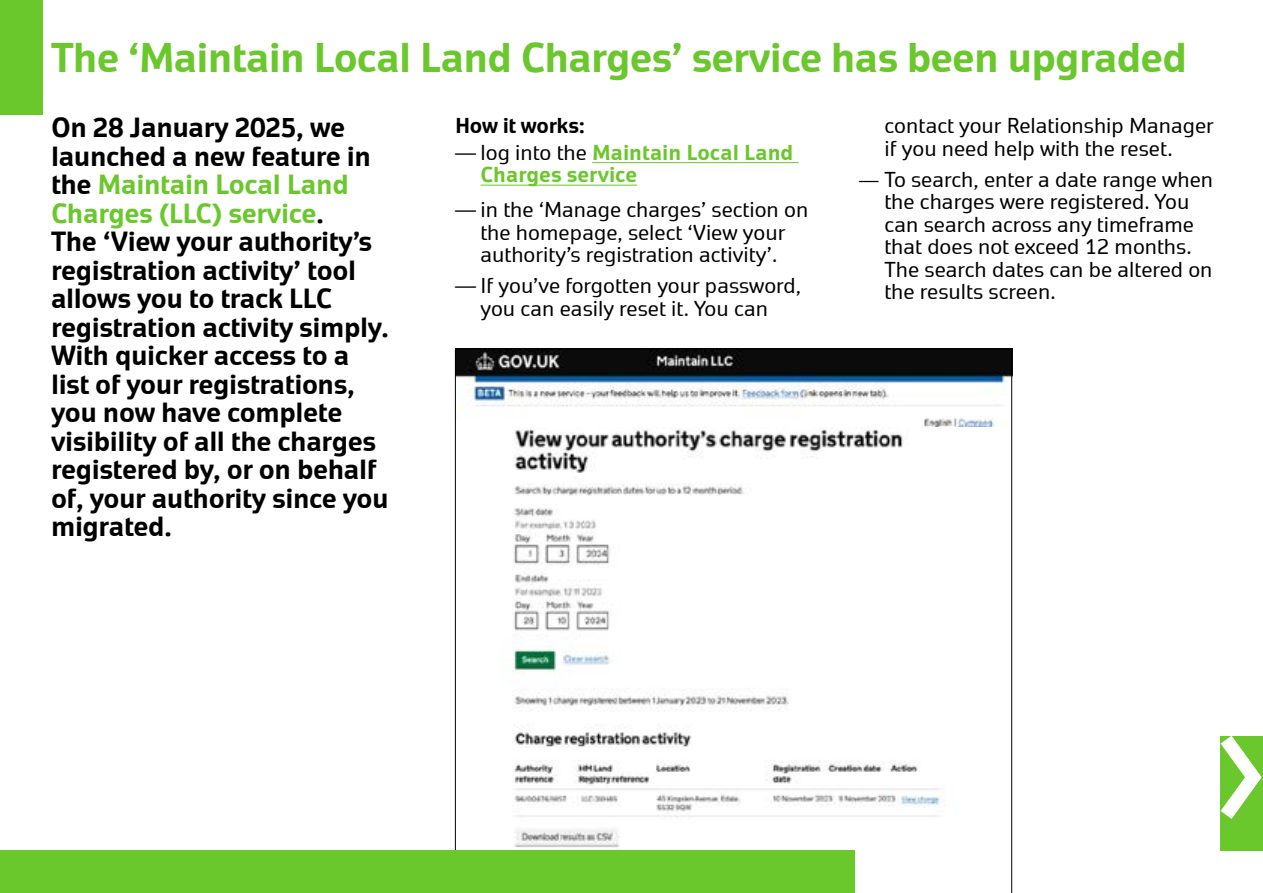
<style>
.page{position:relative;width:1263px;height:893px;background:#fff}
.page>*{position:absolute;margin:0;border:0;box-sizing:border-box;transform-origin:0 0}
.t1{font:700 40.5px "Geo";letter-spacing:-.02em;color:#6ac72c}
.t2{font:700 27px/28.5px "Geo";letter-spacing:-.015em;color:#000}
.t3{font:21px/22.5px "Geo";color:#000;text-align:center}
.t4{font:700 21px/22.5px "Geo";color:#6ac72c}
.t5{font:700 21px "Geo";letter-spacing:-.015em;color:#000}
.s1{font-weight:400;color:#000}
.s2{color:#6ac72c}
.s3{font-size:19.5px}
</style>
<div class="page">
<div style="left:0;top:0;width:43px;height:115px;background:#6ac72c"></div>
<div style="left:1220px;top:736px;width:43px;height:114px;background:#6ac72c"></div>
<svg style="left:1220px;top:736px;width:42px;height:83px"></svg>
<hr style="left:592px;top:162px;width:207px;height:1px;background:#6ac72c">
<hr style="left:480px;top:185px;width:157px;height:1px;background:#6ac72c">
<svg style="left:455px;top:348px;width:557px;height:545px"></svg>
<div style="left:0;top:850px;width:855px;height:43px;background:#6ac72c"></div>
<h1 class="t1" style="left:51px;top:35px;width:1137px">The ‘Maintain Local Land Charges’ service has been upgraded</h1>
<p class="t5" style="left:455px;top:114px;width:132px">How it works:</p>
<p class="t4" style="left:480px;top:141px;width:314px;text-indent:-26px"><span class="s1">— log into the</span> Maintain Local Land<br>Charges service</p>
<p class="t3" style="left:455px;top:199px;width:355px">— in the ‘Manage charges’ section on the homepage, select ‘View your authority’s registration activity’.</p>
<p class="t3" style="left:455px;top:275px;width:348px">— If you’ve forgotten your password, you can easily reset it. You can</p>
<p class="t2" style="left:51px;top:114px;width:340px">On 28 January 2025, we launched a new feature in the <span class="s2">Maintain Local Land<br>Charges (LLC) service</span>.<br>The ‘View your authority’s registration activity’ tool allows you to track LLC registration activity simply.<br>With quicker access to a list of your registrations, you now have complete visibility of all the charges registered by, or on behalf of, your authority since you migrated.</p>
<p class="t3" style="left:884px;top:115px;width:331px;text-align:left">contact your Relationship Manager if you need help with the reset.</p>
<p class="t3" style="left:884px;top:168px;width:330px;text-align:left;text-indent:-26px"><span class="s3">—</span> To search, enter a date range when the charges were registered. You can search across any timeframe that does not exceed 12 months.<br>The search dates can be altered on the results screen.</p>
</div>
